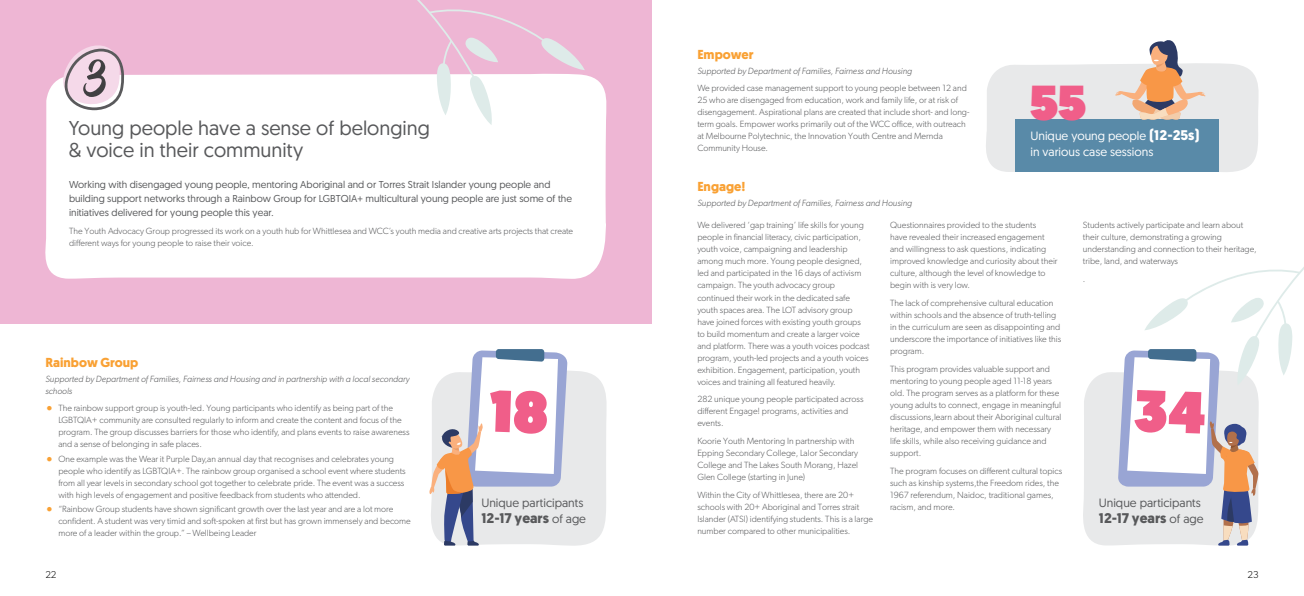
<style>
.page{position:relative;width:1304px;height:596px;background:#fff}
.page>*{position:absolute;margin:0;border:0;box-sizing:border-box;transform-origin:0 0}
.t1{font:900 49px "Geomanist";color:#f05e89}
.t2{font:20px/22px "Geomanist";color:#58595b}
.t3{font:700 14px "Geomanist";color:#58595b}
.t4{font:700 13px "Geomanist";color:#f9a134}
.t5{font:12px/16px "Geomanist";color:#fff}
.t6{font:12px "Geomanist";color:#58595b}
.t7{font:10px/14px "Geomanist";color:#58595b}
.t8{font:300 10px "Gibson";color:#000}
.t9{font:300 9px/12px "Gibson";color:#58595b}
.t10{font:italic 300 9px/12px "Gibson";color:#58595b}
.s1{font-size:16px;color:#f9a134}
.s2{font-weight:400;font-size:12px}
.s3{font-weight:700;font-size:14px}
</style>
<div class="page">
<div style="left:0;top:0;width:652px;height:323px;background:#eeb6d4"></div>
<svg style="left:444px;top:371px;width:163px;height:175px;background:#e9eaeb"></svg>
<div style="left:45px;top:74px;width:562px;height:205px;background:#fff"></div>
<svg style="left:45px;top:45px;width:81px;height:75px"></svg>
<svg style="left:408px;top:0;width:177px;height:125px"></svg>
<svg style="left:1083px;top:372px;width:165px;height:174px;background:#e9eaeb"></svg>
<svg style="left:986px;top:63px;width:273px;height:109px;background:#e9eaeb"></svg>
<div style="left:1015px;top:119px;width:204px;height:53px;background:#598aa8"></div>
<svg style="left:1115px;top:40px;width:90px;height:80px"></svg>
<svg style="left:429px;top:349px;width:138px;height:196px"></svg>
<svg style="left:1118px;top:267px;width:186px;height:278px"></svg>
<h2 class="t2" style="left:69px;top:116px;width:363px">Young people have a sense of belonging &amp; voice in their community</h2>
<p class="t7" style="left:69px;top:177px;width:504px">Working with disengaged young people, mentoring Aboriginal and or Torres Strait Islander young people and building support networks through a Rainbow Group for LGBTQIA+ multicultural young people are just some of the initiatives delivered for young people this year.</p>
<p class="t9" style="left:69px;top:224px;width:506px">The Youth Advocacy Group progressed its work on a youth hub for Whittlesea and WCC’s youth media and creative arts projects that create different ways for young people to raise their voice.</p>
<h3 class="t4" style="left:45px;top:354px;width:94px">Rainbow Group</h3>
<p class="t10" style="left:45px;top:372px;width:366px">Supported by Department of Families, Fairness and Housing and in partnership with a local secondary schools</p>
<p class="t9" style="left:58px;top:402px;width:353px;text-indent:-13px"><span class="s1">•</span> The rainbow support group is youth-led. Young participants who identify as being part of the LGBTQIA+ community are consulted regularly to inform and create the content and focus of the program. The group discusses barriers for those who identify, and plans events to raise awareness and a sense of belonging in safe places.</p>
<p class="t9" style="left:58px;top:452px;width:349px;text-indent:-13px"><span class="s1">•</span> One example was the Wear it Purple Day,an annual day that recognises and celebrates young people who identify as LGBTQIA+. The rainbow group organised a school event where students from all year levels in secondary school got together to celebrate pride. The event was a success with high levels of engagement and positive feedback from students who attended.</p>
<p class="t9" style="left:58px;top:502px;width:354px;text-indent:-13px"><span class="s1">•</span> “Rainbow Group students have shown significant growth over the last year and are a lot more confident. A student was very timid and soft-spoken at first but has grown immensely and become more of a leader within the group.” – Wellbeing Leader</p>
<h3 class="t6" style="left:481px;top:494px;width:104px">Unique participants</h3>
<h3 class="t3" style="left:481px;top:509px;width:106px">12-17 years <span class="s2">of age</span></h3>
<h3 class="t4" style="left:697px;top:46px;width:58px">Empower</h3>
<p class="t10" style="left:697px;top:64px;width:216px">Supported by Department of Families, Fairness and Housing</p>
<p class="t9" style="left:697px;top:82px;width:274px">We provided case management support to young people between 12 and 25 who are disengaged from education, work and family life, or at risk of disengagement. Aspirational plans are created that include short- and long&shy;term goals. Empower works primarily out of the WCC office, with outreach at Melbourne Polytechnic, the Innovation Youth Centre and Mernda Community House.</p>
<h3 class="t4" style="left:697px;top:179px;width:49px">Engage!</h3>
<p class="t10" style="left:697px;top:197px;width:216px">Supported by Department of Families, Fairness and Housing</p>
<h1 class="t1" style="left:1030px;top:70px;width:57px">55</h1>
<h3 class="t5" style="left:1030px;top:127px;width:170px">Unique young people <span class="s3">(12-25s) </span>in various case sessions</h3>
<p class="t9" style="left:697px;top:219px;width:174px">We delivered ‘gap training’ life skills for young people in financial literacy, civic participation, youth voice, campaigning and leadership among much more. Young people designed, led and participated in the 16 days of activism campaign. The youth advocacy group continued their work in the dedicated safe youth spaces area. The LOT advisory group have joined forces with existing youth groups to build momentum and create a larger voice and platform. There was a youth voices podcast program, youth-led projects and a youth voices exhibition. Engagement, participation, youth voices and training all featured heavily.</p>
<p class="t9" style="left:697px;top:393px;width:168px">282 unique young people participated across different Engage! programs, activities and events.</p>
<p class="t9" style="left:697px;top:434px;width:162px">Koorie Youth Mentoring In partnership with Epping Secondary College, Lalor Secondary College and The Lakes South Morang, Hazel Glen College (starting in June)</p>
<p class="t9" style="left:697px;top:488px;width:177px">Within the City of Whittlesea, there are 20+ schools with 20+ Aboriginal and Torres strait Islander (ATSI) identifying students. This is a large number compared to other municipalities.</p>
<p class="t9" style="left:890px;top:219px;width:169px">Questionnaires provided to the students<br>have revealed their increased engagement and willingness to ask questions, indicating improved knowledge and curiosity about their culture, although the level of knowledge to begin with is very low.</p>
<p class="t9" style="left:890px;top:297px;width:173px">The lack of comprehensive cultural education within schools and the absence of truth-telling in the curriculum are seen as disappointing and underscore the importance of initiatives like this program.</p>
<p class="t9" style="left:890px;top:362px;width:173px">This program provides valuable support and mentoring to young people aged 11-18 years old. The program serves as a platform for these young adults to connect, engage in meaningful discussions,learn about their Aboriginal cultural heritage, and empower them with necessary life skills, while also receiving guidance and support.</p>
<p class="t9" style="left:890px;top:464px;width:174px">The program focuses on different cultural topics such as kinship systems,the Freedom rides, the 1967 referendum, Naidoc, traditional games, racism, and more.</p>
<p class="t9" style="left:1083px;top:219px;width:175px">Students actively participate and learn about their culture, demonstrating a growing understanding and connection to their heritage, tribe, land, and waterways</p>
<p class="t9" style="left:1083px;top:272px;width:4px">.</p>
<h3 class="t6" style="left:1099px;top:494px;width:104px">Unique participants</h3>
<h3 class="t3" style="left:1099px;top:509px;width:106px">12-17 years <span class="s2">of age</span></h3>
<p class="t8" style="left:45px;top:568px;width:13px">22</p>
<p class="t8" style="left:1247px;top:568px;width:13px">23</p>
</div>
